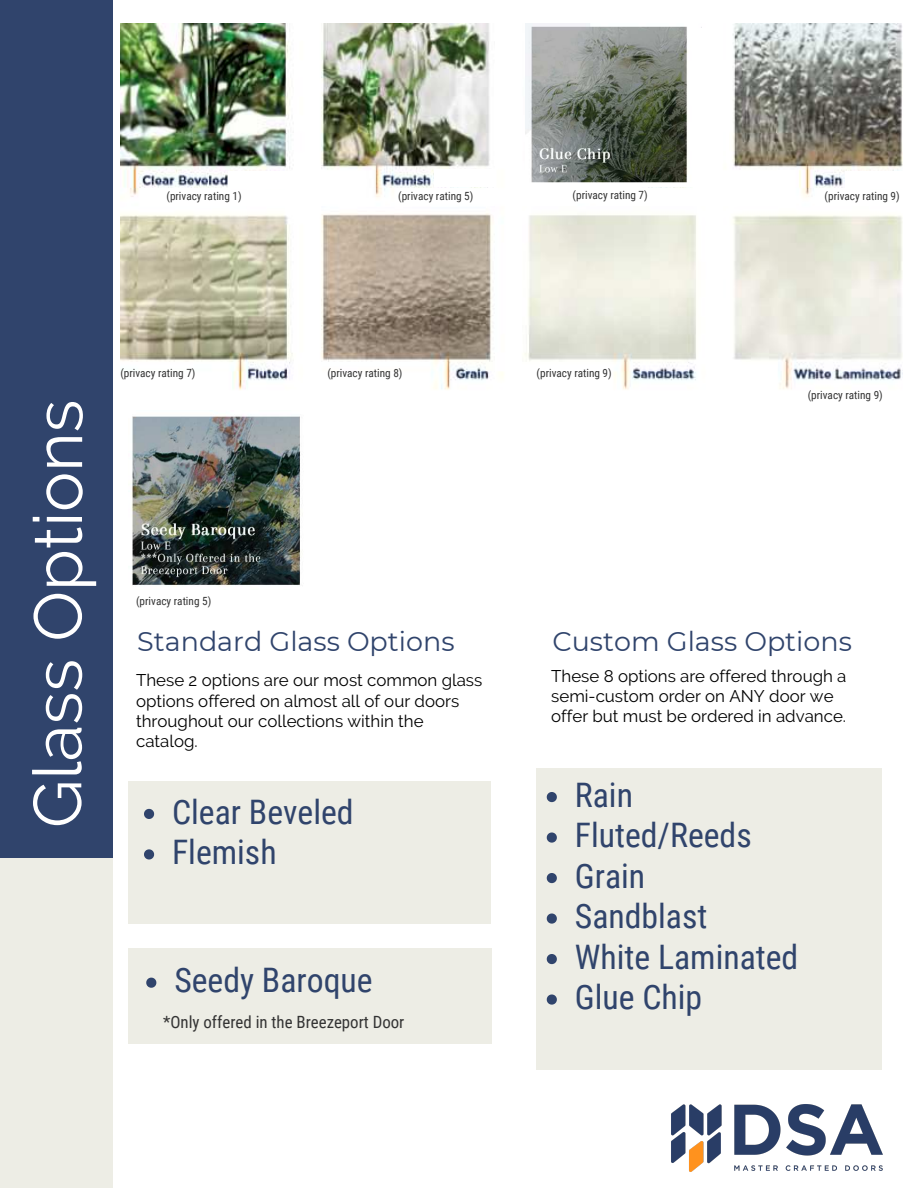
<style>
.page{position:relative;width:918px;height:1188px;background:#fff}
.page>*{position:absolute;margin:0;border:0;box-sizing:border-box;transform-origin:0 0}
.t1{font:67.5px "Raleway";letter-spacing:-.005em;color:#fff}
.t2{font:33.75px/40.5px "Roboto Condensed";color:#30446c}
.t3{font:27px "Montserrat";color:#30446c}
.t4{font:16.8px/20.2px "Raleway";color:#000}
.t5{font:16.8px "Roboto Condensed";color:#333}
.t6{font:11.25px "Roboto Condensed";color:#333}
</style>
<div class="page">
<div style="left:0;top:857px;width:113px;height:331px;background:#edede5"></div>
<div style="left:0;top:0;width:113px;height:857px;background:#30446c"></div>
<div style="left:128px;top:781px;width:363px;height:143px;background:#edede5"></div>
<div style="left:537px;top:768px;width:345px;height:302px;background:#edede5"></div>
<img style="left:120px;top:24px;width:782px;height:366px">
<img style="left:671px;top:1104px;width:212px;height:68px">
<svg style="left:144px;top:809px;width:10px;height:10px"></svg>
<svg style="left:144px;top:849px;width:10px;height:11px"></svg>
<svg style="left:547px;top:792px;width:10px;height:10px"></svg>
<svg style="left:547px;top:832px;width:10px;height:11px"></svg>
<svg style="left:547px;top:873px;width:10px;height:10px"></svg>
<svg style="left:547px;top:914px;width:10px;height:10px"></svg>
<svg style="left:547px;top:954px;width:10px;height:10px"></svg>
<svg style="left:547px;top:994px;width:10px;height:11px"></svg>
<img style="left:525px;top:24px;width:177px;height:163px">
<img style="left:131px;top:416px;width:170px;height:170px">
<div style="left:128px;top:948px;width:364px;height:96px;background:#edede5"></div>
<svg style="left:146px;top:978px;width:10px;height:10px"></svg>
<div style="left:551px;top:187px;width:90px;height:15px;background:#fff"></div>
<svg style="left:692px;top:27px;width:29px;height:165px"></svg>
<div style="left:228px;top:171px;width:66px;height:18px;background:#fff"></div>
<div style="left:434px;top:169px;width:62px;height:18px;background:#fff"></div>
<div style="left:845px;top:171px;width:67px;height:18px;background:#fff"></div>
<p class="t6" style="left:166px;top:188px;width:77px">(privacy rating 1)</p>
<p class="t6" style="left:398px;top:188px;width:77px">(privacy rating 5)</p>
<p class="t6" style="left:573px;top:187px;width:77px">(privacy rating 7)</p>
<p class="t6" style="left:825px;top:188px;width:77px">(privacy rating 9)</p>
<h1 class="t1" style="left:19px;top:828px;width:430px;rotate:-90deg">Glass Options</h1>
<p class="t6" style="left:120px;top:365px;width:77px">(privacy rating 7)</p>
<p class="t6" style="left:327px;top:365px;width:77px">(privacy rating 8)</p>
<p class="t6" style="left:537px;top:365px;width:77px">(privacy rating 9)</p>
<p class="t6" style="left:136px;top:593px;width:77px">(privacy rating 5)</p>
<p class="t6" style="left:808px;top:387px;width:77px">(privacy rating 9)</p>
<h3 class="t3" style="left:137px;top:623px;width:319px">Standard Glass Options</h3>
<p class="t4" style="left:136px;top:670px;width:348px">These 2 options are our most common glass options offered on almost all of our doors throughout our collections within the catalog.</p>
<h2 class="t2" style="left:172px;top:790px;width:183px">Clear Beveled<br>Flemish</h2>
<h2 class="t2" style="left:174px;top:959px;width:200px">Seedy Baroque</h2>
<p class="t5" style="left:163px;top:1011px;width:243px">*Only offered in the Breezeport Door</p>
<h3 class="t3" style="left:552px;top:623px;width:301px">Custom Glass Options</h3>
<p class="t4" style="left:551px;top:666px;width:297px">These 8 options are offered through a semi-custom order on ANY door we offer but must be ordered in advance.</p>
<h2 class="t2" style="left:575px;top:773px;width:225px">Rain<br>Fluted/Reeds<br>Grain<br>Sandblast<br>White Laminated<br>Glue Chip</h2>
</div>
